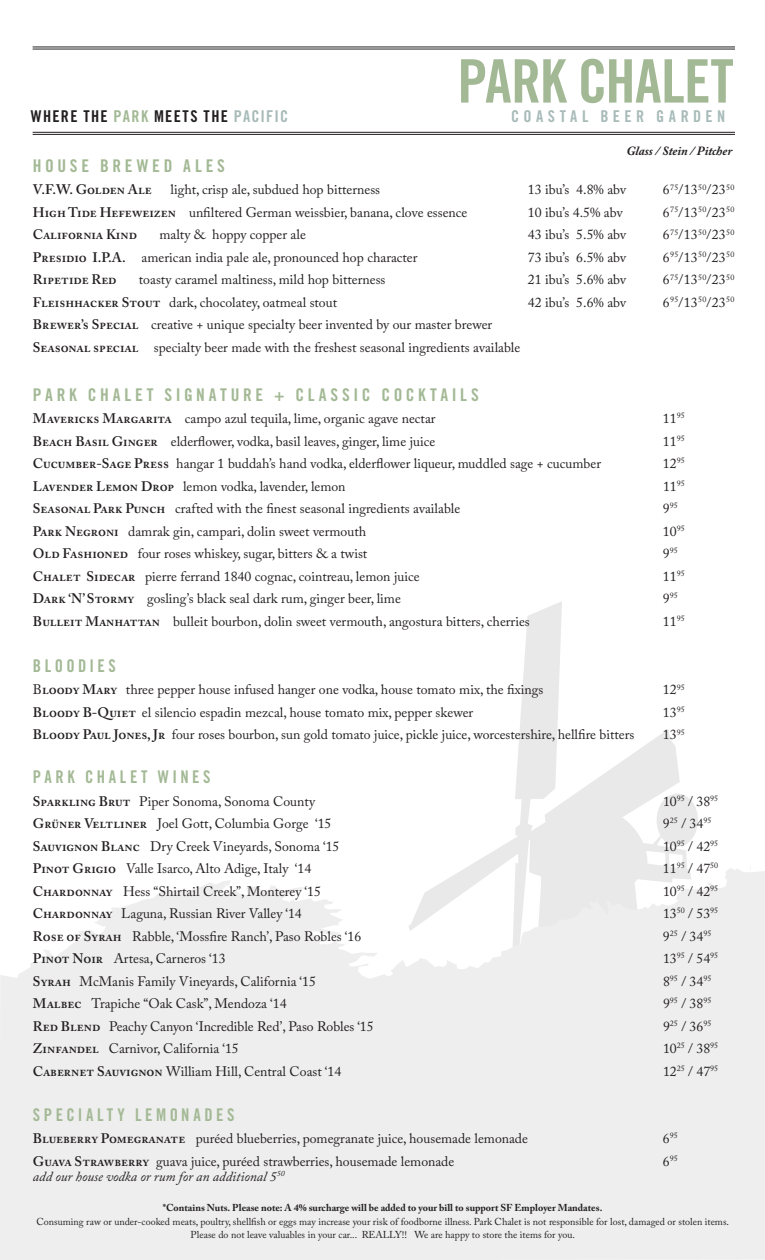
<style>
.page{position:relative;width:765px;height:1260px;background:#fff}
.page>*{position:absolute;margin:0;border:0;box-sizing:border-box;transform-origin:0 0}
.t1{font:60px "Trade Gothic Bold Cond Twenty";letter-spacing:-.01em;color:#a3b995}
.t2{font:17.5px "Trade Gothic Bold Cond Twenty";letter-spacing:.21em;color:#a3b995}
.t3{font:17.5px "Trade Gothic Bold Cond Twenty";letter-spacing:.21em;color:#a3b995;scale:.95 1}
.t4{font:16.25px "Trade Gothic Bold Cond Twenty";letter-spacing:.08em;color:#231f20}
.t5{font:16.25px "Trade Gothic Bold Cond Twenty";letter-spacing:.27em;color:#a8bbb9}
.t6{font:13.75px "Adobe Caslon Pro";color:#231f20}
.t7{font:600 13.75px "Adobe Caslon Pro";color:#231f20}
.t8{font:italic 13.75px "Adobe Caslon Pro";color:#231f20}
.t9{font:italic 700 12.5px "Adobe Caslon Pro";color:#231f20}
.t10{font:10px/13.8px "Adobe Caslon Pro";color:#231f20;text-align:center}
.t11{font:700 10px "Adobe Caslon Pro";color:#231f20}
.t12{font:8px "Adobe Caslon Pro";color:#231f20}
.s1{color:#a3b995}
.s2{color:#a8bbb9}
.s3{font-weight:600}
.s4{font-size:13.75px}
</style>
<div class="page">
<div style="left:657px;top:794px;width:41px;height:53px;background:#e9e9e9;border-radius:50%"></div>
<svg style="left:466px;top:601px;width:223px;height:267px"></svg>
<svg style="left:0;top:868px;width:765px;height:392px;background:#efefef"></svg>
<hr style="left:33px;top:47px;width:702px;height:1px;background:#231f20">
<hr style="left:33px;top:49px;width:702px;height:1px;background:#231f20">
<hr style="left:33px;top:132px;width:702px;height:1px;background:#231f20">
<hr style="left:33px;top:134px;width:702px;height:1px;background:#231f20">
<p class="t1" style="left:457px;top:45px;width:278px">PARK CHALET</p>
<p class="t4" style="left:31px;top:106px;width:259px">WHERE THE <span class="s1">PARK</span> MEETS THE <span class="s2">PACIFIC</span></p>
<p class="t5" style="left:511px;top:106px;width:216px">COASTAL BEER GARDEN</p>
<p class="t2" style="left:33px;top:155px;width:194px">HOUSE BREWED ALES</p>
<p class="t7" style="left:33px;top:181px;width:120px">V.F.W. Golden Ale</p>
<p class="t6" style="left:171px;top:181px;width:211px">light, crisp ale, subdued hop bitterness</p>
<p class="t6" style="left:528px;top:181px;width:100px">13 ibu’s 4.8% abv</p>
<p class="t6" style="left:663px;top:181px;width:73px">6<sup>75</sup>/13<sup>50</sup>/23<sup>50</sup></p>
<p class="t6" style="left:33px;top:204px;width:436px"><span class="s3">High Tide Hefeweizen</span> unfiltered German weissbier, banana, clove essence</p>
<p class="t6" style="left:528px;top:204px;width:96px">10 ibu’s 4.5% abv</p>
<p class="t6" style="left:663px;top:204px;width:73px">6<sup>75</sup>/13<sup>50</sup>/23<sup>50</sup></p>
<p class="t7" style="left:33px;top:226px;width:106px">California Kind</p>
<p class="t6" style="left:159px;top:226px;width:148px">malty &amp; hoppy copper ale</p>
<p class="t6" style="left:528px;top:226px;width:100px">43 ibu’s 5.5% abv</p>
<p class="t6" style="left:663px;top:226px;width:73px">6<sup>75</sup>/13<sup>50</sup>/23<sup>50</sup></p>
<p class="t6" style="left:33px;top:249px;width:386px"><span class="s3">Presidio I.P.A.</span> american india pale ale, pronounced hop character</p>
<p class="t6" style="left:528px;top:249px;width:100px">73 ibu’s 6.5% abv</p>
<p class="t6" style="left:663px;top:249px;width:73px">6<sup>95</sup>/13<sup>50</sup>/23<sup>50</sup></p>
<p class="t7" style="left:33px;top:271px;width:85px">Ripetide Red</p>
<p class="t6" style="left:139px;top:271px;width:248px">toasty caramel maltiness, mild hop bitterness</p>
<p class="t6" style="left:528px;top:271px;width:100px">21 ibu’s 5.6% abv</p>
<p class="t6" style="left:663px;top:271px;width:73px">6<sup>75</sup>/13<sup>50</sup>/23<sup>50</sup></p>
<p class="t6" style="left:33px;top:294px;width:306px"><span class="s3">Fleishhacker Stout</span> dark, chocolatey, oatmeal stout</p>
<p class="t6" style="left:528px;top:294px;width:100px">42 ibu’s 5.6% abv</p>
<p class="t6" style="left:663px;top:294px;width:73px">6<sup>95</sup>/13<sup>50</sup>/23<sup>50</sup></p>
<p class="t6" style="left:33px;top:316px;width:461px"><span class="s3">Brewer’s Special</span> creative + unique specialty beer invented by our master brewer</p>
<p class="t6" style="left:33px;top:339px;width:489px"><span class="s3">Seasonal special</span> specialty beer made with the freshest seasonal ingredients available</p>
<p class="t2" style="left:33px;top:384px;width:447px">PARK CHALET SIGNATURE + CLASSIC COCKTAILS</p>
<p class="t6" style="left:33px;top:410px;width:404px"><span class="s3">Mavericks Margarita</span> campo azul tequila, lime, organic agave nectar</p>
<p class="t6" style="left:663px;top:410px;width:23px">11<sup>95</sup></p>
<p class="t6" style="left:33px;top:433px;width:404px"><span class="s3">Beach Basil Ginger</span> elderflower, vodka, basil leaves, ginger, lime juice</p>
<p class="t6" style="left:663px;top:433px;width:23px">11<sup>95</sup></p>
<p class="t6" style="left:33px;top:455px;width:570px"><span class="s3">Cucumber-Sage Press</span> hangar 1 buddah’s hand vodka, elderflower liqueur, muddled sage + cucumber</p>
<p class="t6" style="left:663px;top:455px;width:23px">12<sup>95</sup></p>
<p class="t6" style="left:33px;top:478px;width:314px"><span class="s3">Lavender Lemon Drop</span> lemon vodka, lavender, lemon</p>
<p class="t6" style="left:663px;top:478px;width:23px">11<sup>95</sup></p>
<p class="t6" style="left:33px;top:500px;width:429px"><span class="s3">Seasonal Park Punch</span> crafted with the finest seasonal ingredients available</p>
<p class="t12" style="left:663px;top:501px;width:16px"><span class="s4">9</span>95</p>
<p class="t6" style="left:33px;top:523px;width:335px"><span class="s3">Park Negroni</span> damrak gin, campari, dolin sweet vermouth</p>
<p class="t6" style="left:663px;top:523px;width:23px">10<sup>95</sup></p>
<p class="t6" style="left:33px;top:545px;width:336px"><span class="s3">Old Fashioned</span> four roses whiskey, sugar, bitters &amp; a twist</p>
<p class="t12" style="left:663px;top:546px;width:16px"><span class="s4">9</span>95</p>
<p class="t6" style="left:33px;top:568px;width:388px"><span class="s3">Chalet Sidecar</span> pierre ferrand 1840 cognac, cointreau, lemon juice</p>
<p class="t6" style="left:663px;top:568px;width:23px">11<sup>95</sup></p>
<p class="t6" style="left:33px;top:590px;width:369px"><span class="s3">Dark ‘N’ Stormy</span> gosling’s black seal dark rum, ginger beer, lime</p>
<p class="t12" style="left:663px;top:591px;width:16px"><span class="s4">9</span>95</p>
<p class="t6" style="left:33px;top:613px;width:498px"><span class="s3">Bulleit Manhattan</span> bulleit bourbon, dolin sweet vermouth, angostura bitters, cherries</p>
<p class="t6" style="left:663px;top:613px;width:23px">11<sup>95</sup></p>
<p class="t3" style="left:33px;top:655px;width:89px">BLOODIES</p>
<p class="t6" style="left:33px;top:681px;width:512px">B<span class="s3">loody Mary</span> three pepper house infused hanger one vodka, house tomato mix, the fixings</p>
<p class="t6" style="left:663px;top:681px;width:23px">12<sup>95</sup></p>
<p class="t6" style="left:33px;top:704px;width:442px"><span class="s3">Bloody B-Quiet</span> el silencio espadin mezcal, house tomato mix, pepper skewer</p>
<p class="t6" style="left:663px;top:704px;width:23px">13<sup>95</sup></p>
<p class="t6" style="left:33px;top:726px;width:603px"><span class="s3">Bloody Paul Jones, Jr</span> four roses bourbon, sun gold tomato juice, pickle juice, worcestershire, hellfire bitters</p>
<p class="t6" style="left:663px;top:726px;width:23px">13<sup>95</sup></p>
<p class="t3" style="left:33px;top:766px;width:188px">PARK CHALET WINES</p>
<p class="t6" style="left:33px;top:793px;width:284px"><span class="s3">Sparkling Brut</span> Piper Sonoma, Sonoma County</p>
<p class="t6" style="left:663px;top:793px;width:57px">10<sup>95</sup> / 38<sup>95</sup></p>
<p class="t6" style="left:33px;top:815px;width:300px"><span class="s3">Grüner Veltliner</span> Joel Gott, Columbia Gorge ‘15</p>
<p class="t6" style="left:663px;top:815px;width:50px">9<sup>25</sup> / 34<sup>95</sup></p>
<p class="t6" style="left:33px;top:838px;width:308px"><span class="s3">Sauvignon Blanc</span> Dry Creek Vineyards, Sonoma ‘15</p>
<p class="t6" style="left:663px;top:838px;width:57px">10<sup>95</sup> / 42<sup>95</sup></p>
<p class="t6" style="left:33px;top:860px;width:280px"><span class="s3">Pinot Grigio</span> Valle Isarco, Alto Adige, Italy ‘14</p>
<p class="t6" style="left:663px;top:860px;width:57px">11<sup>95</sup> / 47<sup>50</sup></p>
<p class="t6" style="left:33px;top:883px;width:289px"><span class="s3">Chardonnay</span> Hess “Shirtail Creek”, Monterey ‘15</p>
<p class="t6" style="left:663px;top:883px;width:57px">10<sup>95</sup> / 42<sup>95</sup></p>
<p class="t6" style="left:33px;top:905px;width:270px"><span class="s3">Chardonnay</span> Laguna, Russian River Valley ‘14</p>
<p class="t6" style="left:663px;top:905px;width:57px">13<sup>50</sup> / 53<sup>95</sup></p>
<p class="t6" style="left:33px;top:928px;width:330px"><span class="s3">Rose of Syrah</span> Rabble, ‘Mossfire Ranch’, Paso Robles ‘16</p>
<p class="t6" style="left:663px;top:928px;width:50px">9<sup>25</sup> / 34<sup>95</sup></p>
<p class="t6" style="left:33px;top:950px;width:194px"><span class="s3">Pinot Noir</span> Artesa, Carneros ‘13</p>
<p class="t6" style="left:663px;top:950px;width:57px">13<sup>95</sup> / 54<sup>95</sup></p>
<p class="t6" style="left:33px;top:973px;width:285px"><span class="s3">Syrah</span> McManis Family Vineyards, California ‘15</p>
<p class="t6" style="left:663px;top:973px;width:50px">8<sup>95</sup> / 34<sup>95</sup></p>
<p class="t6" style="left:33px;top:995px;width:255px"><span class="s3">Malbec</span> Trapiche “Oak Cask”, Mendoza ‘14</p>
<p class="t6" style="left:663px;top:995px;width:50px">9<sup>95</sup> / 38<sup>95</sup></p>
<p class="t6" style="left:33px;top:1018px;width:342px"><span class="s3">Red Blend</span> Peachy Canyon ‘Incredible Red’, Paso Robles ‘15</p>
<p class="t6" style="left:663px;top:1018px;width:50px">9<sup>25</sup> / 36<sup>95</sup></p>
<p class="t6" style="left:33px;top:1040px;width:207px"><span class="s3">Zinfandel</span> Carnivor, California ‘15</p>
<p class="t6" style="left:663px;top:1040px;width:57px">10<sup>25</sup> / 38<sup>95</sup></p>
<p class="t6" style="left:33px;top:1063px;width:310px"><span class="s3">Cabernet Sauvignon</span> William Hill, Central Coast ‘14</p>
<p class="t6" style="left:663px;top:1063px;width:57px">12<sup>25</sup> / 47<sup>95</sup></p>
<p class="t3" style="left:33px;top:1104px;width:214px">SPECIALTY LEMONADES</p>
<p class="t6" style="left:33px;top:1130px;width:497px"><span class="s3">Blueberry Pomegranate</span> puréed blueberries, pomegranate juice, housemade lemonade</p>
<p class="t12" style="left:663px;top:1131px;width:16px"><span class="s4">6</span>95</p>
<p class="t6" style="left:33px;top:1153px;width:423px"><span class="s3">Guava Strawberry</span> guava juice, puréed strawberries, housemade lemonade</p>
<p class="t12" style="left:663px;top:1154px;width:16px"><span class="s4">6</span>95</p>
<p class="t8" style="left:33px;top:1168px;width:253px">add our house vodka or rum for an additional 5<sup>50</sup></p>
<p class="t9" style="left:626px;top:143px;width:107px">Glass / Stein / Pitcher</p>
<p class="t11" style="left:163px;top:1202px;width:441px">*Contains Nuts. Please note: A 4% surcharge will be added to your bill to support SF Employer Mandates.</p>
<p class="t10" style="left:37px;top:1214px;width:694px">Consuming raw or under-cooked meats, poultry, shellfish or eggs may increase your risk of foodborne illness. Park Chalet is not responsible for lost, damaged or stolen items.<br>Please do not leave valuables in your car... REALLY!! We are happy to store the items for you.</p>
</div>
